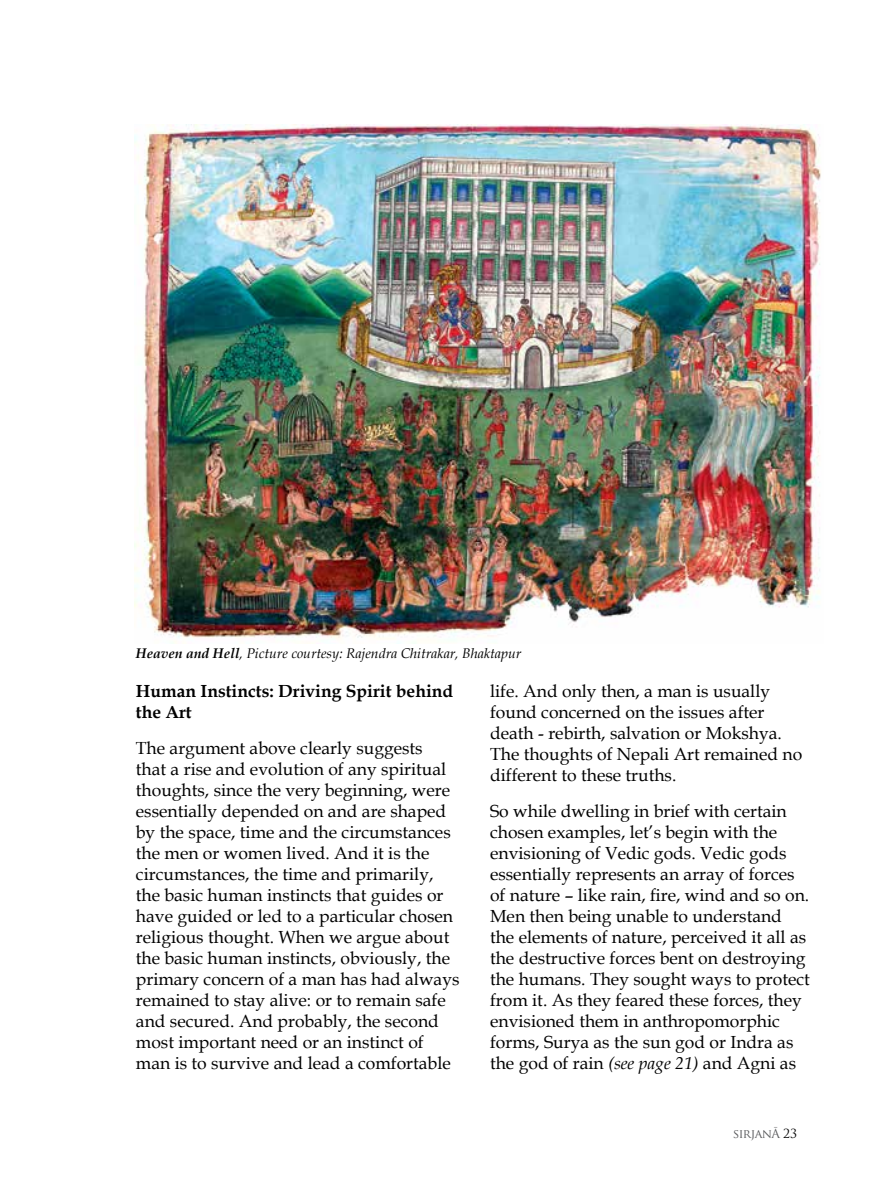
<style>
.page{position:relative;width:882px;height:1197px;background:#fff}
.page>*{position:absolute;margin:0;border:0;box-sizing:border-box;transform-origin:0 0}
.t1{font:17.5px/21px "Book Antiqua";color:#000}
.t2{font:700 17.5px/21px "Book Antiqua";color:#000}
.t3{font:italic 14px "Book Antiqua";color:#000}
.t4{font:12.25px "Trajan Pro";letter-spacing:-.04em;color:#58595b}
.s1{font-weight:700}
.s2{font-style:italic}
.s3{color:#000}
</style>
<div class="page">
<img style="left:134px;top:124px;width:687px;height:520px">
<p class="t3" style="left:136px;top:643px;width:387px"><span class="s1">Heaven and Hell</span>, Picture courtesy: Rajendra Chitrakar, Bhaktapur</p>
<p class="t2" style="left:136px;top:680px;width:319px">Human Instincts: Driving Spirit behind the Art</p>
<p class="t1" style="left:136px;top:737px;width:325px">The argument above clearly suggests<br>that a rise and evolution of any spiritual thoughts, since the very beginning, were essentially depended on and are shaped by the space, time and the circumstances the men or women lived. And it is the circumstances, the time and primarily, the basic human instincts that guides or have guided or led to a particular chosen religious thought. When we argue about the basic human instincts, obviously, the primary concern of a man has had always remained to stay alive: or to remain safe and secured. And probably, the second most important need or an instinct of man is to survive and lead a comfortable</p>
<p class="t1" style="left:490px;top:680px;width:314px">life. And only then, a man is usually found concerned on the issues after death - rebirth, salvation or Mokshya.<br>The thoughts of Nepali Art remained no different to these truths.</p>
<p class="t1" style="left:490px;top:800px;width:321px">So while dwelling in brief with certain chosen examples, let’s begin with the envisioning of Vedic gods. Vedic gods essentially represents an array of forces of nature – like rain, fire, wind and so on.<br>Men then being unable to understand the elements of nature, perceived it all as the destructive forces bent on destroying the humans. They sought ways to protect from it. As they feared these forces, they envisioned them in anthropomorphic forms, Surya as the sun god or Indra as the god of rain <span class="s2">(see page 21)</span> and Agni as</p>
<p class="t4" style="left:733px;top:1126px;width:65px">SIRJANĀ <span class="s3">23</span></p>
</div>
